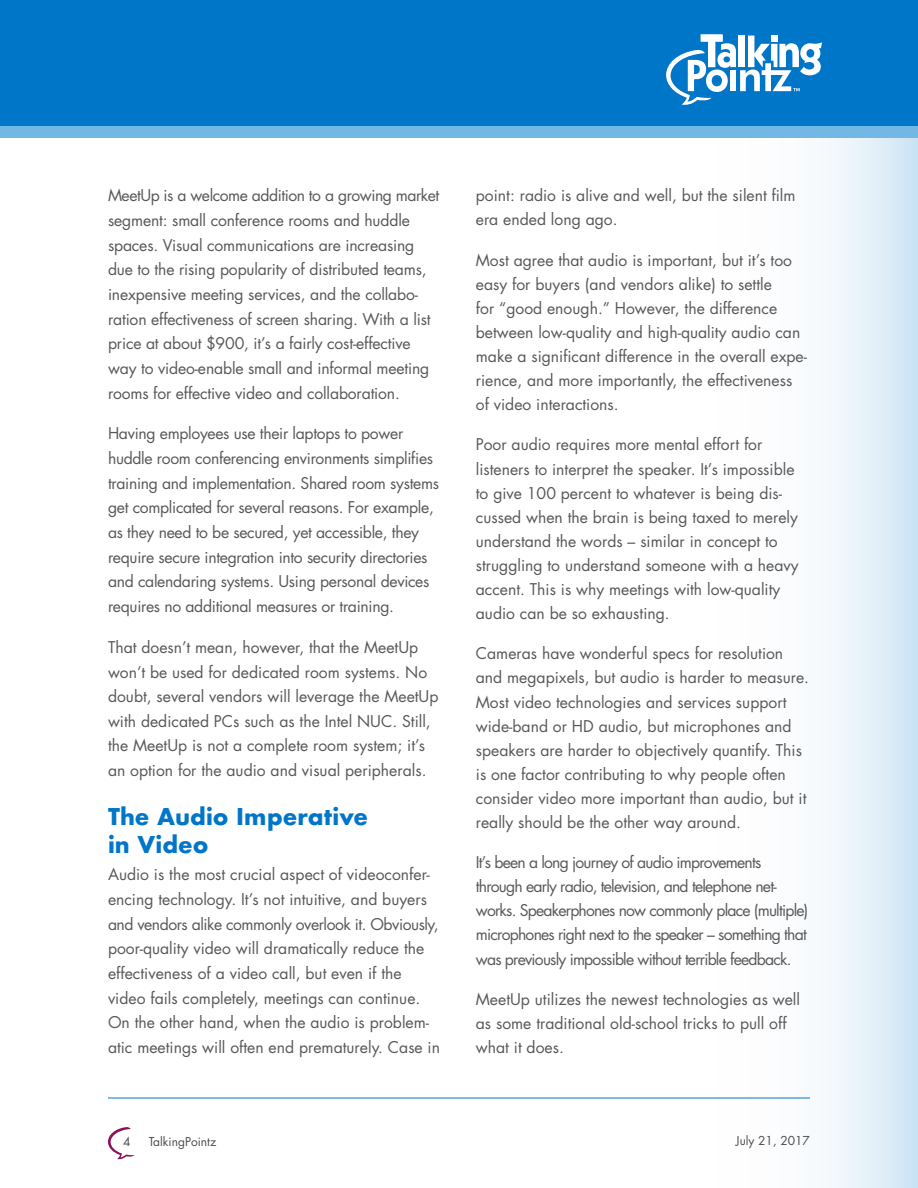
<style>
.page{position:relative;width:918px;height:1188px;background:#fff}
.page>*{position:absolute;margin:0;border:0;box-sizing:border-box;transform-origin:0 0}
.Subhead{font:700 22.5px/27.6px "Futura";color:#0076c8}
.copy{font:15.75px/24.2px "Futura";color:#57585a}
.copy-2{font:15.75px/24.6px "Futura";letter-spacing:-.02em;color:#57585a}
.copy-3{font:15.75px/24.2px "Futura";letter-spacing:-.05em;color:#57585a}
.t1{font:12px "Futura";color:#4b4c4d}
</style>
<div class="page">
<hr style="left:108px;top:1098px;width:702px;height:1px;background:#0076c8">
<svg style="left:108px;top:1127px;width:27px;height:33px"></svg>
<svg style="left:594px;top:138px;width:324px;height:1050px"></svg>
<div style="left:0;top:0;width:918px;height:133px;background:#0076c8"></div>
<svg style="left:666px;top:34px;width:156px;height:71px"></svg>
<div style="left:0;top:126px;width:918px;height:12px;background:#73b8e5"></div>
<p class="copy" style="left:108px;top:183px;width:333px;line-height:24.6px">MeetUp is a welcome addition to a growing market segment: small conference rooms and huddle spaces. Visual communications are increasing due to the rising popularity of distributed teams, inexpensive meeting services, and the collabo&shy;ration effectiveness of screen sharing. With a list price at about $900, it’s a fairly cost-effective way to video-enable small and informal meeting rooms for effective video and collaboration.</p>
<p class="copy-2" style="left:108px;top:421px;width:333px">Having employees use their laptops to power huddle room conferencing environments simplifies training and implementation. Shared room systems get complicated for several reasons. For example, as they need to be secured, yet accessible, they require secure integration into security directories and calendaring systems. Using personal devices requires no additional measures or training.</p>
<p class="copy" style="left:108px;top:635px;width:332px;line-height:24.6px">That doesn’t mean, however, that the MeetUp won’t be used for dedicated room systems. No doubt, several vendors will leverage the MeetUp with dedicated PCs such as the Intel NUC. Still, the MeetUp is not a complete room system; it’s an option for the audio and visual peripherals.</p>
<p class="Subhead" style="left:108px;top:803px;width:262px">The Audio Imperative in Video</p>
<p class="copy" style="left:108px;top:862px;width:334px;line-height:24.6px">Audio is the most crucial aspect of videoconfer&shy;encing technology. It’s not intuitive, and buyers and vendors alike commonly overlook it. Obviously, poor-quality video will dramatically reduce the effectiveness of a video call, but even if the video fails completely, meetings can continue.<br>On the other hand, when the audio is problem&shy;atic meetings will often end prematurely. Case in</p>
<p class="copy" style="left:476px;top:183px;width:321px">point: radio is alive and well, but the silent film era ended long ago.</p>
<p class="copy" style="left:476px;top:248px;width:333px">Most agree that audio is important, but it’s too easy for buyers (and vendors alike) to settle<br>for “good enough. ” However, the difference between low-quality and high-quality audio can make a significant difference in the overall expe&shy;rience, and more importantly, the effectiveness of video interactions.</p>
<p class="copy" style="left:476px;top:432px;width:324px">Poor audio requires more mental effort for listeners to interpret the speaker. It’s impossible to give 100 percent to whatever is being dis&shy;cussed when the brain is being taxed to merely understand the words – similar in concept to struggling to understand someone with a heavy accent. This is why meetings with low-quality audio can be so exhausting.</p>
<p class="copy" style="left:476px;top:641px;width:332px">Cameras have wonderful specs for resolution and megapixels, but audio is harder to measure.<br>Most video technologies and services support wide-band or HD audio, but microphones and speakers are harder to objectively quantify. This is one factor contributing to why people often consider video more important than audio, but it really should be the other way around.</p>
<p class="copy-3" style="left:476px;top:850px;width:334px">It’s been a long journey of audio improvements through early radio, television, and telephone net&shy;works. Speakerphones now commonly place (multiple) microphones right next to the speaker – something that was previously impossible without terrible feedback.</p>
<p class="copy" style="left:476px;top:987px;width:326px">MeetUp utilizes the newest technologies as well as some traditional old-school tricks to pull off what it does.</p>
<p class="t1" style="left:123px;top:1134px;width:9px">4</p>
<p class="t1" style="left:149px;top:1134px;width:69px">TalkingPointz</p>
<p class="t1" style="left:736px;top:1132px;width:76px">July 21, 2017</p>
</div>
